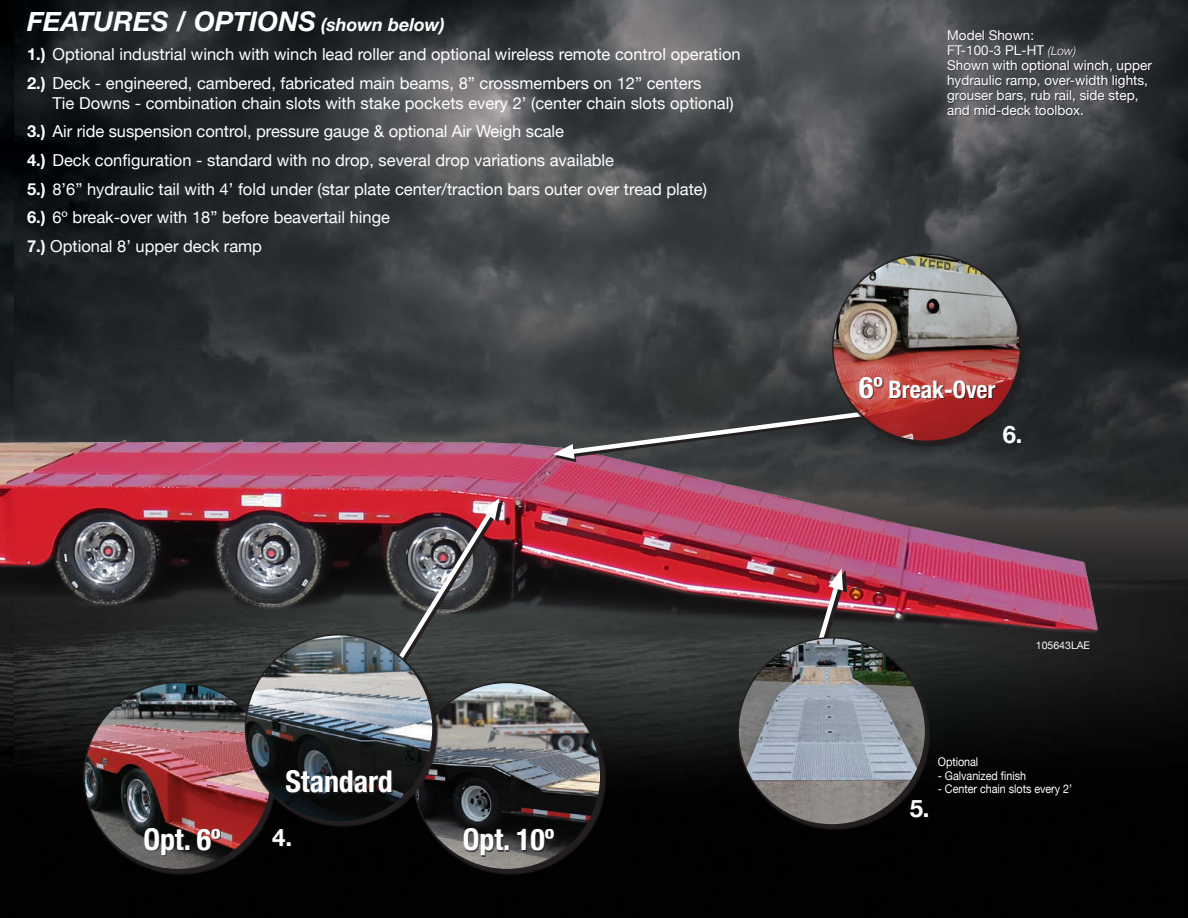
<style>
.page{position:relative;width:1188px;height:918px;background:#fff}
.page>*{position:absolute;margin:0;border:0;box-sizing:border-box;transform-origin:0 0}
.t1{font:700 condensed 30px "Helvetica Neue";letter-spacing:-.005em;color:#fff}
.t2{font:italic 700 27px "Helvetica Neue";color:#fff}
.t3{font:700 condensed 24px "Helvetica Neue";letter-spacing:-.005em;color:#fff}
.t4{font:700 24px "Helvetica Neue";color:#fff}
.t5{font:16.5px/19.8px "Helvetica Neue";color:#fff}
.t6{font:13.5px/15px "Helvetica Neue";color:#fff}
.t7{font:12px "Helvetica Neue";letter-spacing:-.005em;color:#fff;scale:.9 1}
.t8{font:10.5px "Helvetica Neue";color:#fff}
.s1{font-size:18px}
.s2{font-weight:700}
.s3{font-weight:300;font-style:italic;font-size:12px}
.s4{font-size:30px}
</style>
<div class="page">
<img style="left:13px;top:0;width:1175px;height:918px">
<img style="left:0;top:0;width:13px;height:918px">
<img style="left:0;top:322px;width:1135px;height:323px">
<svg style="left:844px;top:570px;width:3px;height:68px"></svg>
<img style="left:789px;top:569px;width:55px;height:70px">
<div style="left:274px;top:830px;width:18px;height:17px;background:#231f20;opacity:.75"></div>
<div style="left:1036px;top:641px;width:55px;height:9px;background:#231f20"></div>
<svg style="left:740px;top:639px;width:191px;height:191px;background:#181919"></svg>
<img style="left:738px;top:638px;width:188px;height:187px;border-radius:94px">
<svg style="left:499px;top:500px;width:4px;height:174px"></svg>
<svg style="left:386px;top:498px;width:113px;height:180px;background:#5f4a4e"></svg>
<svg style="left:85px;top:684px;width:192px;height:191px;background:#101010"></svg>
<img style="left:84px;top:682px;width:188px;height:188px;border-radius:94px">
<div style="left:145px;top:829px;width:76px;height:27px;background:#231f20;opacity:.75"></div>
<svg style="left:415px;top:684px;width:191px;height:191px;background:#131414"></svg>
<img style="left:413px;top:682px;width:188px;height:188px;border-radius:94px">
<svg style="left:247px;top:636px;width:191px;height:191px;background:#372f2f"></svg>
<img style="left:245px;top:635px;width:188px;height:187px;border-radius:94px">
<div style="left:465px;top:829px;width:90px;height:27px;background:#231f20;opacity:.75"></div>
<div style="left:287px;top:771px;width:106px;height:23px;background:#231f20;opacity:.75"></div>
<svg style="left:555px;top:459px;width:342px;height:3px"></svg>
<svg style="left:553px;top:405px;width:346px;height:54px;background:#494b4d"></svg>
<svg style="left:834px;top:256px;width:191px;height:191px;background:#333538"></svg>
<img style="left:833px;top:254px;width:187px;height:187px;border-radius:94px">
<div style="left:861px;top:377px;width:135px;height:22px;background:#231f20;opacity:.75"></div>
<div style="left:1004px;top:427px;width:18px;height:17px;background:#231f20"></div>
<div style="left:949px;top:31px;width:204px;height:85px;background:#231f20;opacity:.75"></div>
<p class="t2" style="left:27px;top:1px;width:419px">FEATURES / OPTIONS <span class="s1">(shown below)</span></p>
<p class="t5" style="left:27px;top:45px;width:715px"><span class="s2">1.)</span> Optional industrial winch with winch lead roller and optional wireless remote control operation</p>
<p class="t5" style="left:53px;top:74px;width:683px;text-indent:-26px"><span class="s2">2.)</span> Deck - engineered, cambered, fabricated main beams, 8” crossmembers on 12” centers<br>Tie Downs - combination chain slots with stake pockets every 2’ (center chain slots optional)</p>
<p class="t5" style="left:27px;top:123px;width:539px"><span class="s2">3.)</span> Air ride suspension control, pressure gauge &amp; optional Air Weigh scale</p>
<p class="t5" style="left:27px;top:151px;width:589px"><span class="s2">4.)</span> Deck configuration - standard with no drop, several drop variations available</p>
<p class="t5" style="left:27px;top:180px;width:682px"><span class="s2">5.)</span> 8’6” hydraulic tail with 4’ fold under (star plate center/traction bars outer over tread plate)</p>
<p class="t5" style="left:27px;top:209px;width:365px"><span class="s2">6.)</span> 6º break-over with 18” before beavertail hinge</p>
<p class="t5" style="left:27px;top:237px;width:237px"><span class="s2">7.)</span> Optional 8’ upper deck ramp</p>
<p class="t1" style="left:285px;top:757px;width:109px">Standard</p>
<p class="t1" style="left:144px;top:814px;width:78px">Opt. 6º</p>
<p class="t1" style="left:463px;top:815px;width:93px">Opt. 10º</p>
<p class="t4" style="left:272px;top:819px;width:21px">4.</p>
<p class="t6" style="left:947px;top:28px;width:206px">Model Shown:<br>FT-100-3 PL-HT <span class="s3">(Low)<br></span>Shown with optional winch, upper hydraulic ramp, over-width lights, grouser bars, rub rail, side step, and mid-deck toolbox.</p>
<p class="t3" style="left:859px;top:369px;width:138px"><span class="s4">6º</span> Break-Over</p>
<p class="t4" style="left:1003px;top:416px;width:21px">6.</p>
<p class="t8" style="left:1036px;top:638px;width:56px">105643LAE</p>
<p class="t4" style="left:910px;top:790px;width:21px">5.</p>
<p class="t7" style="left:938px;top:753px;width:47px">Optional</p>
<p class="t7" style="left:938px;top:767px;width:100px">- Galvanized finish</p>
<p class="t7" style="left:938px;top:780px;width:151px">- Center chain slots every 2’</p>
</div>
